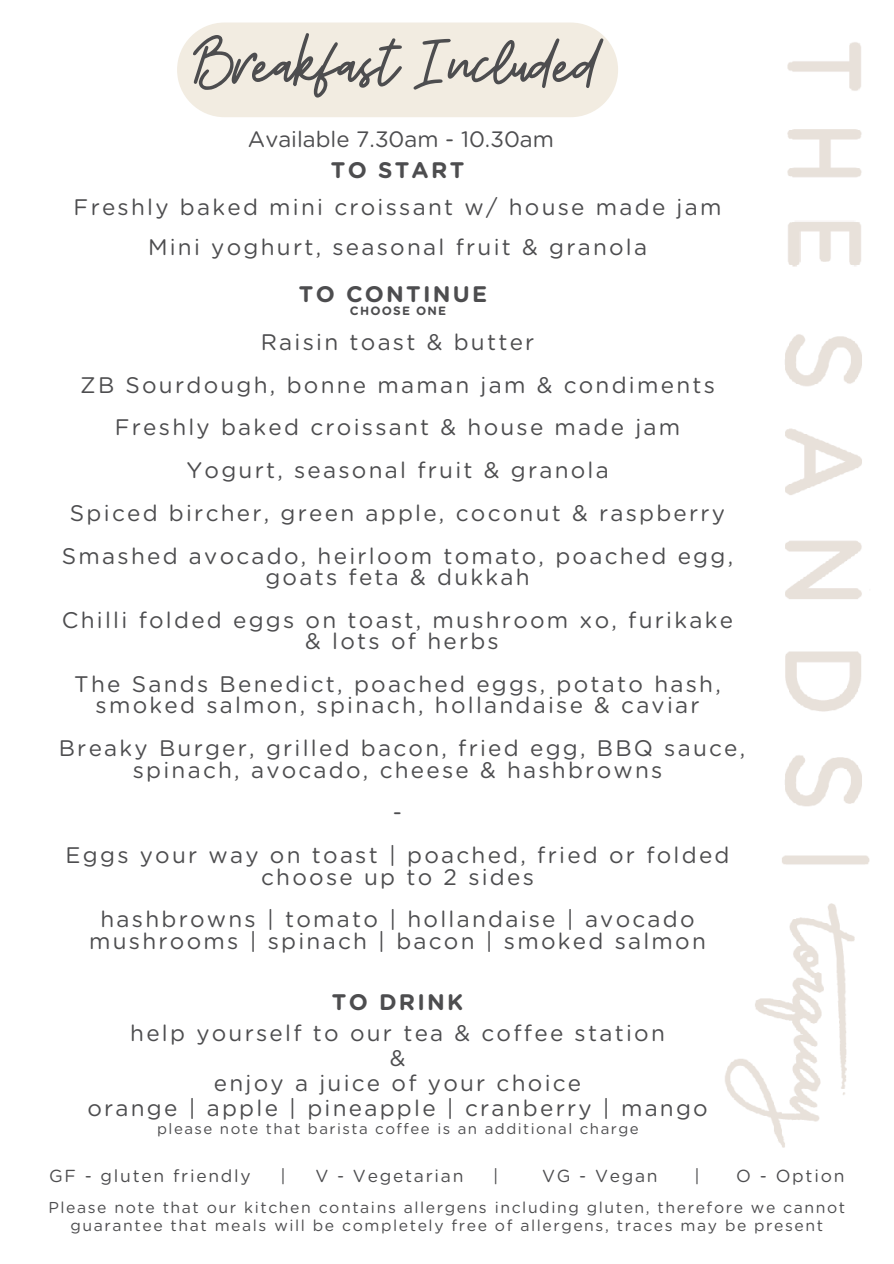
<style>
.page{position:relative;width:894px;height:1264px;background:#fff}
.page>*{position:absolute;margin:0;border:0;box-sizing:border-box;transform-origin:0 0}
.t1{font:68.85px "Beauty Salon Script";color:#4d4d4f}
.t2{font:22.5px/21.3px "Gotham Rounded";letter-spacing:.1em;color:#4d4d4f;text-align:center}
.t3{font:700 22.5px "Gotham Rounded";letter-spacing:.1em;color:#4d4d4f}
.t4{font:22.2px "Gotham Rounded";color:#4d4d4f}
.t5{font:17.4px "Gotham Rounded";letter-spacing:.1em;color:#4d4d4f}
.t6{font:15.75px/18px "Gotham Rounded";letter-spacing:.1em;color:#4d4d4f;text-align:center}
.t7{font:15px "Gotham Rounded";letter-spacing:.1em;color:#4d4d4f}
.t8{font:700 12px "Gotham Rounded";letter-spacing:.1em;color:#4d4d4f}
</style>
<div class="page">
<img style="left:725px;top:42px;width:145px;height:1106px">
<div style="left:177px;top:23px;width:441px;height:94px;background:#f2ece1"></div>
<h3 class="t1" style="left:196px;top:31px;width:404px">Breakfast Included</h3>
<h3 class="t4" style="left:248px;top:130px;width:307px">Available 7.30am - 10.30am</h3>
<h3 class="t3" style="left:331px;top:160px;width:135px">TO START</h3>
<h3 class="t2" style="left:74px;top:197px;width:649px">Freshly baked mini croissant w/ house made jam</h3>
<h3 class="t2" style="left:148px;top:238px;width:500px">Mini yoghurt, seasonal fruit &amp; granola</h3>
<h2 class="t3" style="left:299px;top:284px;width:190px">TO CONTINUE</h2>
<h2 class="t8" style="left:350px;top:305px;width:98px">CHOOSE ONE</h2>
<p class="t2" style="left:261px;top:332px;width:275px">Raisin toast &amp; butter</p>
<h1 class="t2" style="left:80px;top:375px;width:636px">ZB Sourdough, bonne maman jam &amp; condiments</h1>
<h3 class="t2" style="left:115px;top:418px;width:566px">Freshly baked croissant &amp; house made jam</h3>
<h2 class="t2" style="left:186px;top:461px;width:424px">Yogurt, seasonal fruit &amp; granola</h2>
<h3 class="t2" style="left:70px;top:503px;width:656px">Spiced bircher, green apple, coconut &amp; raspberry</h3>
<h3 class="t2" style="left:62px;top:546px;width:672px">Smashed avocado, heirloom tomato, poached egg, goats feta &amp; dukkah</h3>
<h2 class="t2" style="left:62px;top:610px;width:672px">Chilli folded eggs on toast, mushroom xo, furikake &amp; lots of herbs</h2>
<h3 class="t2" style="left:74px;top:674px;width:648px">The Sands Benedict, poached eggs, potato hash, smoked salmon, spinach, hollandaise &amp; caviar</h3>
<h3 class="t2" style="left:59px;top:738px;width:687px">Breaky Burger, grilled bacon, fried egg, BBQ sauce, spinach, avocado, cheese &amp; hashbrowns</h3>
<h3 class="t2" style="left:393px;top:803px;width:11px">-</h3>
<h3 class="t2" style="left:66px;top:845px;width:665px">Eggs your way on toast | poached, fried or folded choose up to 2 sides</h3>
<h3 class="t2" style="left:89px;top:909px;width:618px">hashbrowns | tomato | hollandaise | avocado mushrooms | spinach | bacon | smoked salmon</h3>
<p class="t3" style="left:332px;top:991px;width:133px">TO DRINK</p>
<p class="t2" style="left:130px;top:1023px;width:536px">help yourself to our tea &amp; coffee station</p>
<p class="t2" style="left:389px;top:1048px;width:17px">&amp;</p>
<p class="t2" style="left:214px;top:1073px;width:369px">enjoy a juice of your choice</p>
<p class="t2" style="left:87px;top:1098px;width:621px">orange | apple | pineapple | cranberry | mango</p>
<h4 class="t7" style="left:157px;top:1121px;width:483px">please note that barista coffee is an additional charge</h4>
<h3 class="t5" style="left:49px;top:1167px;width:203px">GF - gluten friendly</h3>
<h3 class="t5" style="left:280px;top:1167px;width:7px">|</h3>
<h3 class="t5" style="left:315px;top:1167px;width:149px">V - Vegetarian</h3>
<h3 class="t5" style="left:493px;top:1167px;width:7px">|</h3>
<h3 class="t5" style="left:542px;top:1167px;width:117px">VG - Vegan</h3>
<h3 class="t5" style="left:694px;top:1167px;width:7px">|</h3>
<h3 class="t5" style="left:736px;top:1167px;width:110px">O - Option</h3>
<h3 class="t6" style="left:48px;top:1199px;width:798px">Please note that our kitchen contains allergens including gluten, therefore we cannot guarantee that meals will be completely free of allergens, traces may be present</h3>
</div>
